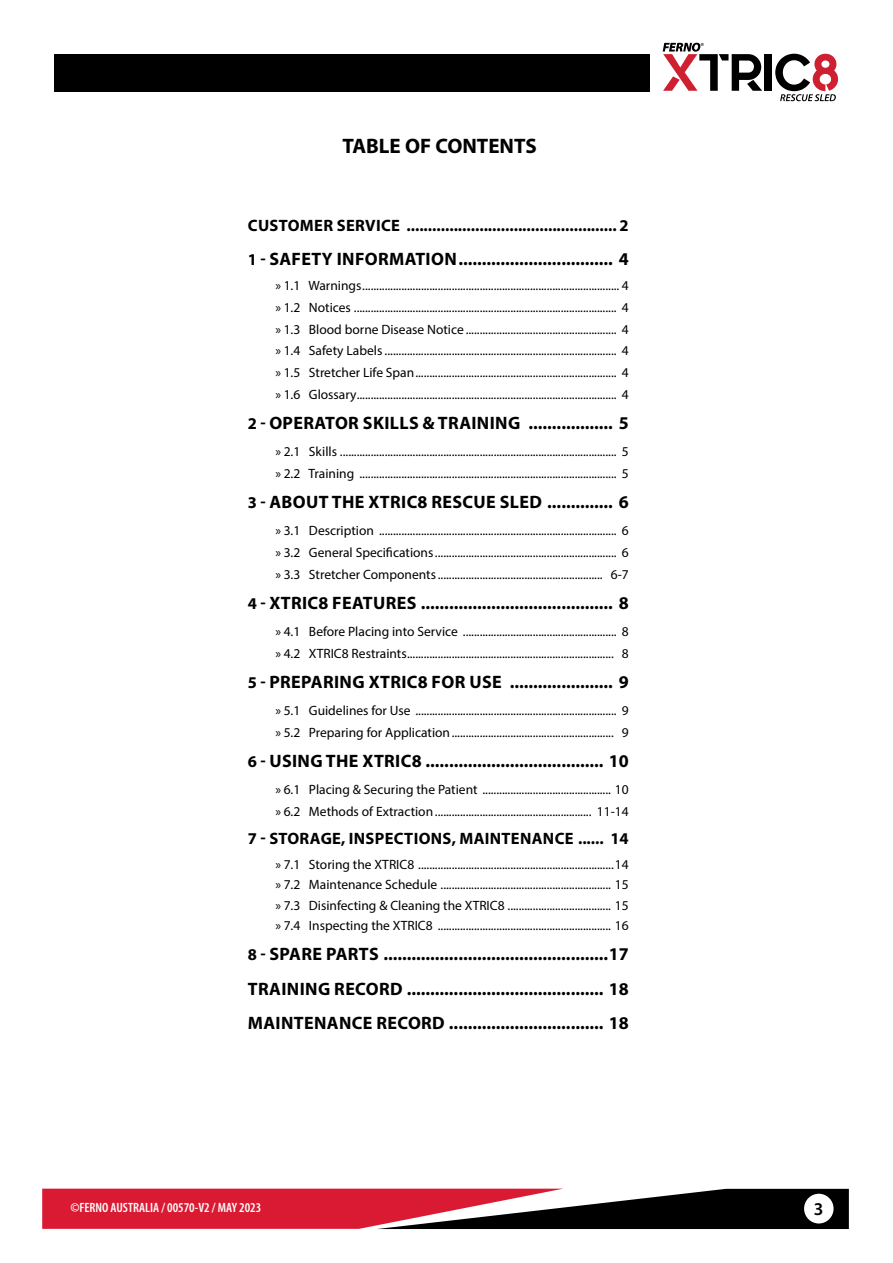
<style>
.page{position:relative;width:893px;height:1263px;background:#fff}
.page>*{position:absolute;margin:0;border:0;box-sizing:border-box;transform-origin:0 0}
.t1{font:700 21px "Myriad Pro";color:#000}
.t2{font:700 18px/34.3px "Myriad Pro";letter-spacing:.02em;color:#000;text-align:justify}
.t3{font:600 18px "Myriad Pro";color:#000}
.t4{font:700 16.5px "Myriad Pro";letter-spacing:.02em;color:#000}
.t5{font:13.5px/22.2px "Myriad Pro";color:#000;text-align:justify}
.t6{font:600 condensed 13.5px "Myriad Pro";color:#fff}
.s1{font-size:16.5px}
</style>
<div class="page">
<div style="left:54px;top:54px;width:595px;height:37px;background:#000"></div>
<div style="left:764px;top:54px;width:8px;height:37px;background:#000"></div>
<svg style="left:663px;top:43px;width:99px;height:48px"></svg>
<svg style="left:775px;top:54px;width:63px;height:47px"></svg>
<svg style="left:42px;top:1188px;width:807px;height:41px;background:#932f3b"></svg>
<div style="left:804px;top:1194px;width:30px;height:29px;background:#fff;border-radius:50%"></div>
<h1 class="t1" style="left:342px;top:133px;width:196px">TABLE OF CONTENTS</h1>
<p class="t4" style="left:248px;top:215px;width:382px">CUSTOMER SERVICE ................................................. 2</p>
<h2 class="t2" style="left:248px;top:241px;width:383px"><span class="s1">1 -</span> SAFETY INFORMATION................................. 4</h2>
<p class="t5" style="left:275px;top:274px;width:355px">» 1.1 Warnings............................................................................................ 4 » 1.2 Notices .............................................................................................. 4 » 1.3 Blood borne Disease Notice ...................................................... 4</p>
<p class="t5" style="left:275px;top:339px;width:355px">» 1.4 Safety Labels ................................................................................... 4 » 1.5 Stretcher Life Span........................................................................ 4 » 1.6 Glossary............................................................................................. 4</p>
<h2 class="t2" style="left:248px;top:406px;width:383px"><span class="s1">2 -</span> OPERATOR SKILLS &amp; TRAINING .................. 5</h2>
<p class="t5" style="left:275px;top:440px;width:355px">» 2.1 Skills ................................................................................................... 5 » 2.2 Training ............................................................................................ 5</p>
<h2 class="t2" style="left:248px;top:484px;width:383px"><span class="s1">3 -</span> ABOUT THE XTRIC8 RESCUE SLED .............. 6</h2>
<p class="t5" style="left:275px;top:519px;width:355px">» 3.1 Description ..................................................................................... 6 » 3.2 General Specifications................................................................. 6 » 3.3 Stretcher Components........................................................... 6-7</p>
<h2 class="t2" style="left:248px;top:586px;width:383px"><span class="s1">4 -</span> XTRIC8 FEATURES ......................................... 8</h2>
<p class="t5" style="left:275px;top:620px;width:355px">» 4.1 Before Placing into Service ....................................................... 8 » 4.2 XTRIC8 Restraints.......................................................................... 8</p>
<h2 class="t2" style="left:248px;top:664px;width:383px"><span class="s1">5 -</span> PREPARING XTRIC8 FOR USE ...................... 9</h2>
<p class="t5" style="left:275px;top:699px;width:355px">» 5.1 Guidelines for Use ........................................................................ 9 » 5.2 Preparing for Application.......................................................... 9</p>
<h2 class="t2" style="left:248px;top:743px;width:383px"><span class="s1">6 -</span> USING THE XTRIC8 ...................................... 10</h2>
<p class="t5" style="left:275px;top:778px;width:355px">» 6.1 Placing &amp; Securing the Patient .............................................. 10 » 6.2 Methods of Extraction........................................................ 11-14</p>
<p class="t4" style="left:248px;top:828px;width:383px">7 - STORAGE, INSPECTIONS, MAINTENANCE ...... 14</p>
<p class="t5" style="left:275px;top:854px;width:355px;line-height:20.4px">» 7.1 Storing the XTRIC8 ......................................................................14 » 7.2 Maintenance Schedule ............................................................. 15 » 7.3 Disinfecting &amp; Cleaning the XTRIC8 ..................................... 15 » 7.4 Inspecting the XTRIC8 .............................................................. 16</p>
<h2 class="t2" style="left:248px;top:937px;width:382px"><span class="s1">8 -</span> SPARE PARTS ................................................17<br>TRAINING RECORD .......................................... 18<br>MAINTENANCE RECORD ................................. 18</h2>
<p class="t6" style="left:70px;top:1199px;width:192px">©FERNO AUSTRALIA / 00570-V2 / MAY 2023</p>
<h2 class="t3" style="left:814px;top:1197px;width:11px">3</h2>
</div>
